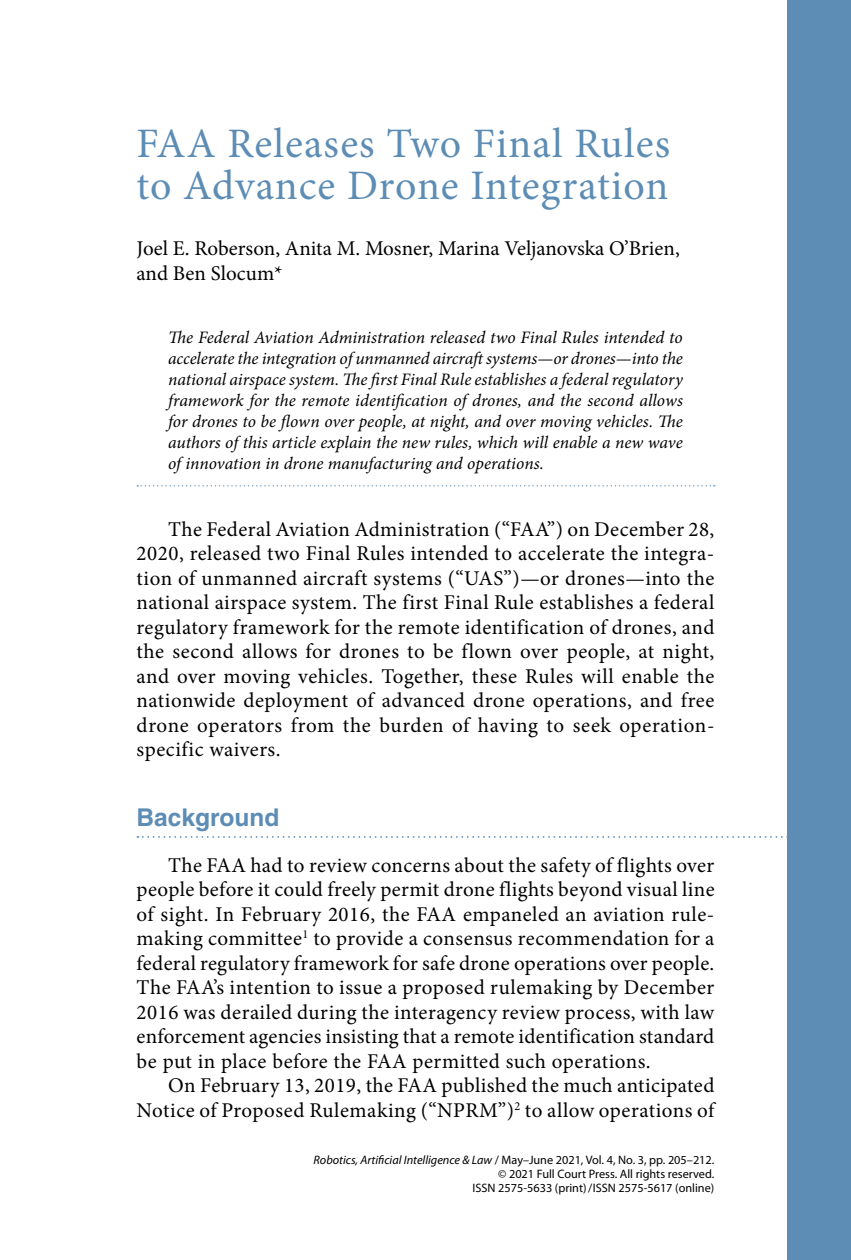
<style>
.page{position:relative;width:851px;height:1260px;background:#fff}
.page>*{position:absolute;margin:0;border:0;box-sizing:border-box;transform-origin:0 0}
.t1{font:42px/42px "Minion Pro";letter-spacing:.025em;color:#5d8db5}
.t2{font:700 24.5px "Helvetica";color:#5d8db5}
.t3{font:21px/24.5px "Minion Pro";letter-spacing:.02em;color:#000;text-align:justify}
.t4{font:21px/25.2px "Minion Pro";color:#000}
.t5{font:italic 17.5px/21px "Minion Pro";color:#000;text-align:justify}
.t6{font:12.25px/14px "Myriad Pro";color:#000;text-align:right}
.s1{font-style:italic}
</style>
<div class="page">
<div style="left:788px;top:0;width:62px;height:1260px;background:#5d8db5"></div>
<svg style="left:137px;top:485px;width:577px;height:1px"></svg>
<svg style="left:137px;top:836px;width:714px;height:2px"></svg>
<h1 class="t1" style="left:136px;top:122px;width:535px">FAA Releases Two Final Rules to Advance Drone Integration</h1>
<p class="t4" style="left:136px;top:236px;width:544px">Joel E. Roberson, Anita M. Mosner, Marina Veljanovska O’Brien, and Ben Slocum*</p>
<p class="t5" style="left:168px;top:327px;width:516px">The Federal Aviation Administration released two Final Rules intended to accelerate the integration of unmanned aircraft systems—or drones—into the national airspace system. The first Final Rule establishes a federal regulatory framework for the remote identification of drones, and the second allows for drones to be flown over people, at night, and over moving vehicles. The authors of this article explain the new rules, which will enable a new wave of innovation in drone manufacturing and operations.</p>
<p class="t3" style="left:136px;top:517px;width:579px;text-indent:32px">The Federal Aviation Administration (“FAA”) on December 28, 2020, released two Final Rules intended to accelerate the integra&shy;tion of unmanned aircraft systems (“UAS”)—or drones—into the national airspace system. The first Final Rule establishes a federal regulatory framework for the remote identification of drones, and the second allows for drones to be flown over people, at night, and over moving vehicles. Together, these Rules will enable the nationwide deployment of advanced drone operations, and free drone operators from the burden of having to seek operation&shy;specific waivers.</p>
<p class="t2" style="left:136px;top:803px;width:144px">Background</p>
<p class="t3" style="left:136px;top:853px;width:579px;text-indent:32px">The FAA had to review concerns about the safety of flights over people before it could freely permit drone flights beyond visual line of sight. In February 2016, the FAA empaneled an aviation rule&shy;making committee<sup>1</sup> to provide a consensus recommendation for a federal regulatory framework for safe drone operations over people.<br>The FAA’s intention to issue a proposed rulemaking by December 2016 was derailed during the interagency review process, with law enforcement agencies insisting that a remote identification standard be put in place before the FAA permitted such operations.</p>
<p class="t3" style="left:136px;top:1074px;width:579px;text-align:right">On February 13, 2019, the FAA published the much anticipated<br>Notice of Proposed Rulemaking (“NPRM”)<sup>2</sup> to allow operations of</p>
<p class="t6" style="left:313px;top:1153px;width:402px"><span class="s1">Robotics, Artificial Intelligence &amp; Law</span> / May–June 2021, Vol. 4, No. 3, pp. 205–212. © 2021 Full Court Press. All rights reserved.<br>ISSN 2575-5633 (print)/ISSN 2575-5617 (online)</p>
</div>
